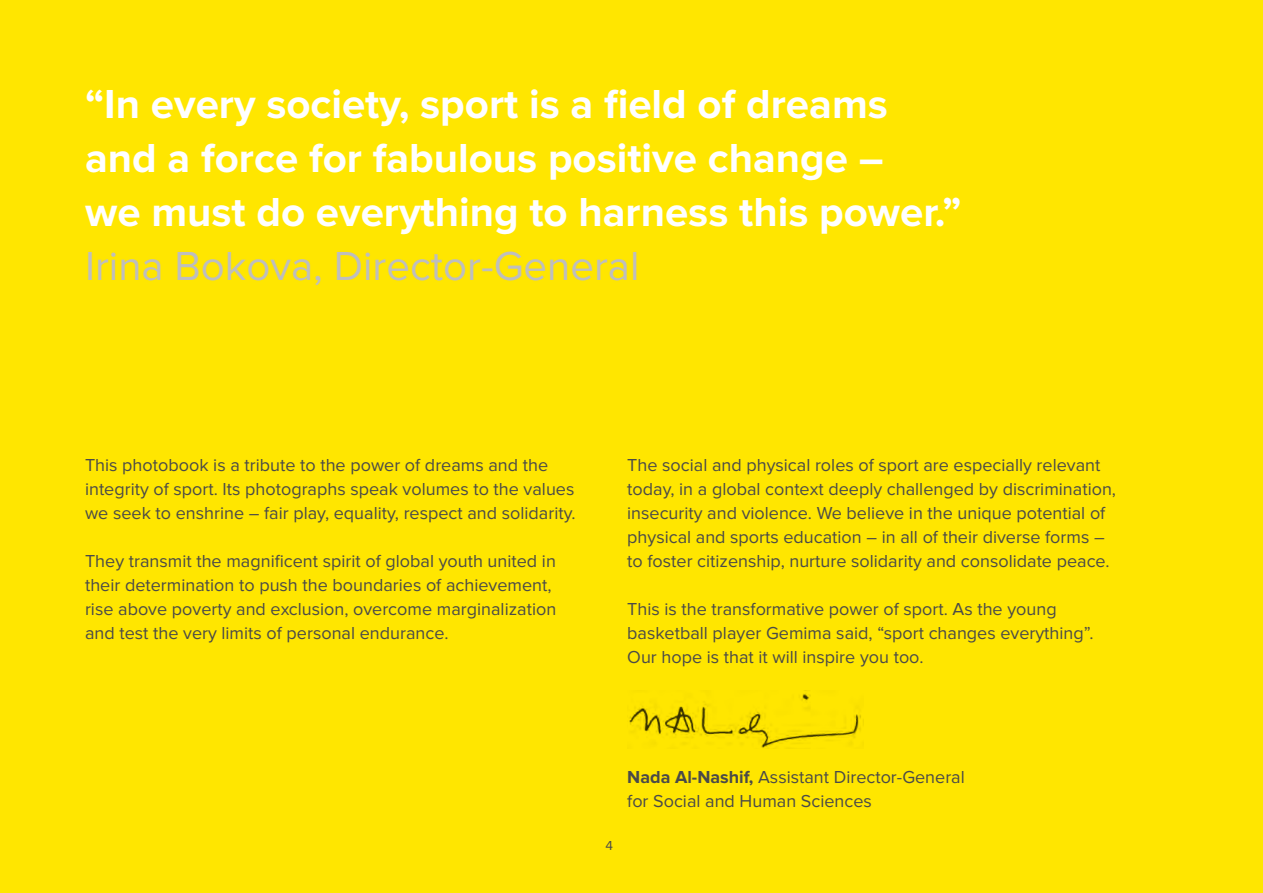
<style>
.page{position:relative;width:1263px;height:893px;background:#ffe600}
.page>*{position:absolute;margin:0;border:0;box-sizing:border-box;transform-origin:0 0}
.t1{font:700 42px/54px "Proxima Nova";color:#fff}
.t2{font:42px "Proxima Nova";color:#bebebe}
.t3{font:18px/24px "Proxima Nova";color:#4a4a49}
.t4{font:13.5px "Proxima Nova";color:#4a4a49}
.s1{font-weight:700}
</style>
<div class="page">
<img style="left:629px;top:693px;width:232px;height:55px">
<h1 class="t1" style="left:85px;top:79px;width:878px">“In every society, sport is a field of dreams and a force for fabulous positive change –<br>we must do everything to harness this power.”</h1>
<h1 class="t2" style="left:85px;top:242px;width:556px">Irina Bokova, Director-General</h1>
<p class="t3" style="left:85px;top:454px;width:492px">This photobook is a tribute to the power of dreams and the integrity of sport. Its photographs speak volumes to the values we seek to enshrine – fair play, equality, respect and solidarity.</p>
<p class="t3" style="left:85px;top:550px;width:473px">They transmit the magnificent spirit of global youth united in their determination to push the boundaries of achievement, rise above poverty and exclusion, overcome marginalization and test the very limits of personal endurance.</p>
<p class="t3" style="left:627px;top:454px;width:490px">The social and physical roles of sport are especially relevant today, in a global context deeply challenged by discrimination, insecurity and violence. We believe in the unique potential of physical and sports education – in all of their diverse forms – to foster citizenship, nurture solidarity and consolidate peace.</p>
<p class="t3" style="left:627px;top:598px;width:468px">This is the transformative power of sport. As the young basketball player Gemima said, “sport changes everything”.<br>Our hope is that it will inspire you too.</p>
<p class="t4" style="left:605px;top:838px;width:9px">4</p>
<p class="t3" style="left:627px;top:765px;width:339px"><span class="s1">Nada Al-Nashif,</span> Assistant Director-General for Social and Human Sciences</p>
</div>
